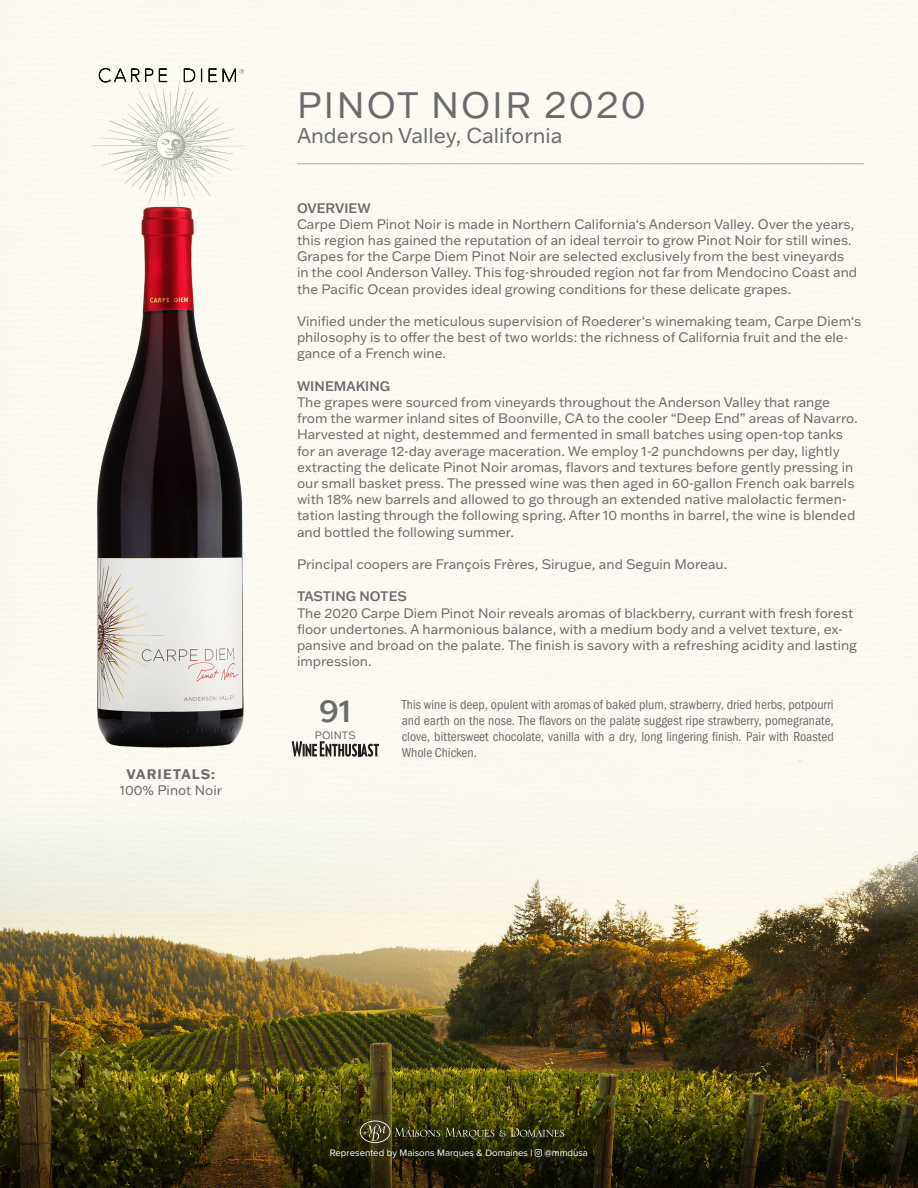
<style>
.page{position:relative;width:918px;height:1188px;background:#fff}
.page>*{position:absolute;margin:0;border:0;box-sizing:border-box;transform-origin:0 0}
.t1{font:36px "Franklin Gothic ATF";letter-spacing:.06em;color:#6b6b6e}
.t2{font:500 30px "Franklin Gothic ATF";color:#6b6b6e}
.t3{font:21px "Franklin Gothic ATF";color:#6b6b6e}
.t4{font:13.5px/16.2px "Franklin Gothic ATF";color:#6b6b6e}
.t5{font:13.5px/16.2px "Franklin Gothic URW Cond";color:#6b6b6e;text-align:justify}
.t6{font:500 13.5px "Franklin Gothic ATF";color:#6b6b6e}
.t7{font:700 13.5px "Franklin Gothic ATF";letter-spacing:.08em;color:#6b6b6e}
.t8{font:10.5px "Franklin Gothic ATF";color:#6b6b6e}
.t9{font:9.75px "Proxima Nova";color:#fff}
</style>
<div class="page">
<img style="left:0;top:744px;width:918px;height:325px">
<img style="left:0;top:1069px;width:918px;height:119px">
<img style="left:80px;top:196px;width:181px;height:561px">
<svg style="left:92px;top:68px;width:153px;height:142px"></svg>
<hr style="left:297px;top:163px;width:567px;height:1px;background:#a9afa7">
<svg style="left:292px;top:741px;width:87px;height:16px"></svg>
<svg style="left:360px;top:1121px;width:134px;height:22px;background:#464620"></svg>
<svg style="left:500px;top:1130px;width:5px;height:7px"></svg>
<svg style="left:511px;top:1128px;width:53px;height:9px"></svg>
<svg style="left:535px;top:1149px;width:7px;height:8px"></svg>
<p class="t7" style="left:126px;top:765px;width:90px">VARIETALS:</p>
<p class="t4" style="left:120px;top:782px;width:104px">100% Pinot Noir</p>
<p class="t1" style="left:297px;top:81px;width:350px">PINOT NOIR 2020</p>
<p class="t3" style="left:297px;top:122px;width:267px">Anderson Valley, California</p>
<p class="t6" style="left:297px;top:199px;width:75px">OVERVIEW</p>
<p class="t4" style="left:297px;top:216px;width:562px">Carpe Diem Pinot Noir is made in Northern California‘s Anderson Valley. Over the years, this region has gained the reputation of an ideal terroir to grow Pinot Noir for still wines.<br>Grapes for the Carpe Diem Pinot Noir are selected exclusively from the best vineyards in the cool Anderson Valley. This fog-shrouded region not far from Mendocino Coast and the Pacific Ocean provides ideal growing conditions for these delicate grapes.</p>
<p class="t4" style="left:297px;top:313px;width:566px">Vinified under the meticulous supervision of Roederer‘s winemaking team, Carpe Diem‘s philosophy is to offer the best of two worlds: the richness of California fruit and the ele&shy;gance of a French wine.</p>
<p class="t6" style="left:297px;top:377px;width:95px">WINEMAKING</p>
<p class="t4" style="left:297px;top:394px;width:562px">The grapes were sourced from vineyards throughout the Anderson Valley that range from the warmer inland sites of Boonville, CA to the cooler “Deep End” areas of Navarro.<br>Harvested at night, destemmed and fermented in small batches using open-top tanks for an average 12-day average maceration. We employ 1-2 punchdowns per day, lightly extracting the delicate Pinot Noir aromas, flavors and textures before gently pressing in our small basket press. The pressed wine was then aged in 60-gallon French oak barrels with 18% new barrels and allowed to go through an extended native malolactic fermen&shy;tation lasting through the following spring. After 10 months in barrel, the wine is blended and bottled the following summer.</p>
<p class="t4" style="left:297px;top:556px;width:432px">Principal coopers are François Frères, Sirugue, and Seguin Moreau.</p>
<p class="t6" style="left:297px;top:588px;width:111px">TASTING NOTES</p>
<p class="t4" style="left:297px;top:604px;width:562px">The 2020 Carpe Diem Pinot Noir reveals aromas of blackberry, currant with fresh forest floor undertones. A harmonious balance, with a medium body and a velvet texture, ex&shy;pansive and broad on the palate. The finish is savory with a refreshing acidity and lasting impression.</p>
<p class="t2" style="left:319px;top:691px;width:34px">91</p>
<p class="t8" style="left:315px;top:728px;width:42px">POINTS</p>
<p class="t5" style="left:402px;top:695px;width:434px">This wine is deep, opulent with aromas of baked plum, strawberry, dried herbs, potpourri and earth on the nose. The flavors on the palate suggest ripe strawberry, pomegranate, clove, bittersweet chocolate, vanilla with a dry, long lingering finish. Pair with Roasted Whole Chicken.</p>
<p class="t9" style="left:330px;top:1145px;width:260px">Represented by Maisons Marques &amp; Domaines | @mmdusa</p>
</div>
